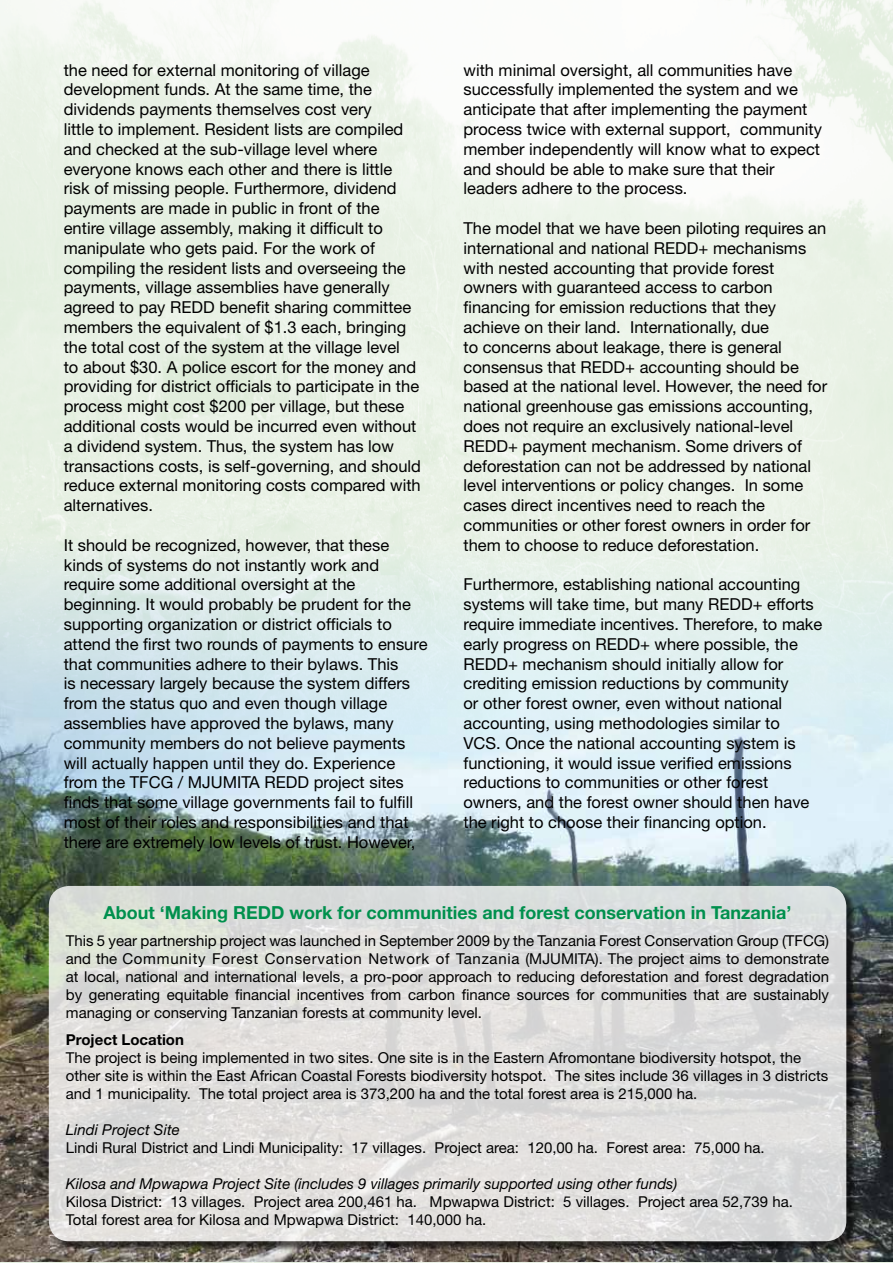
<style>
.page{position:relative;width:893px;height:1263px;background:#fff}
.page>*{position:absolute;margin:0;border:0;box-sizing:border-box;transform-origin:0 0}
.t1{font:700 18px "Helvetica Neue LT Std";color:#00904d}
.t2{font:16.5px/19.8px "Helvetica Neue LT Std";color:#000}
.t3{font:15px/18px "Helvetica Neue LT Std";color:#000}
.t4{font:italic 15px "Helvetica Neue LT Std";color:#000}
.t5{font:700 15px "Helvetica Neue LT Std";color:#000}
</style>
<div class="page">
<img style="left:0;top:0;width:893px;height:1263px">
<img style="left:0;top:510px;width:893px;height:751px">
<div style="left:50px;top:887px;width:807px;height:365px;background:#000;opacity:.75"></div>
<div style="left:51px;top:888px;width:793px;height:351px;background:#dfdfdd;border-radius:18px"></div>
<div style="left:49px;top:886px;width:797px;height:355px;border:4px solid #fff;border-radius:18px"></div>
<p class="t2" style="left:64px;top:60px;width:359px">the need for external monitoring of village development funds. At the same time, the dividends payments themselves cost very<br>little to implement. Resident lists are compiled and checked at the sub-village level where everyone knows each other and there is little risk of missing people. Furthermore, dividend payments are made in public in front of the entire village assembly, making it difficult to manipulate who gets paid. For the work of compiling the resident lists and overseeing the payments, village assemblies have generally agreed to pay REDD benefit sharing committee members the equivalent of $1.3 each, bringing the total cost of the system at the village level<br>to about $30. A police escort for the money and providing for district officials to participate in the process might cost $200 per village, but these additional costs would be incurred even without a dividend system. Thus, the system has low transactions costs, is self-governing, and should reduce external monitoring costs compared with alternatives.</p>
<p class="t2" style="left:64px;top:535px;width:365px">It should be recognized, however, that these kinds of systems do not instantly work and require some additional oversight at the beginning. It would probably be prudent for the supporting organization or district officials to attend the first two rounds of payments to ensure that communities adhere to their bylaws. This<br>is necessary largely because the system differs from the status quo and even though village assemblies have approved the bylaws, many community members do not believe payments will actually happen until they do. Experience from the TFCG / MJUMITA REDD project sites finds that some village governments fail to fulfill most of their roles and responsibilities and that there are extremely low levels of trust. However,</p>
<p class="t2" style="left:463px;top:60px;width:360px">with minimal oversight, all communities have successfully implemented the system and we anticipate that after implementing the payment process twice with external support, community member independently will know what to expect and should be able to make sure that their leaders adhere to the process.</p>
<p class="t2" style="left:463px;top:218px;width:365px">The model that we have been piloting requires an international and national REDD+ mechanisms with nested accounting that provide forest owners with guaranteed access to carbon financing for emission reductions that they achieve on their land. Internationally, due<br>to concerns about leakage, there is general consensus that REDD+ accounting should be based at the national level. However, the need for national greenhouse gas emissions accounting, does not require an exclusively national-level REDD+ payment mechanism. Some drivers of deforestation can not be addressed by national level interventions or policy changes. In some cases direct incentives need to reach the communities or other forest owners in order for them to choose to reduce deforestation.</p>
<p class="t2" style="left:463px;top:574px;width:360px">Furthermore, establishing national accounting systems will take time, but many REDD+ efforts require immediate incentives. Therefore, to make early progress on REDD+ where possible, the REDD+ mechanism should initially allow for crediting emission reductions by community<br>or other forest owner, even without national accounting, using methodologies similar to<br>VCS. Once the national accounting system is functioning, it would issue verified emissions reductions to communities or other forest owners, and the forest owner should then have the right to choose their financing option.</p>
<p class="t1" style="left:104px;top:902px;width:689px">About ‘Making REDD work for communities and forest conservation in Tanzania’</p>
<p class="t3" style="left:66px;top:932px;width:765px;text-align:justify">This 5 year partnership project was launched in September 2009 by the Tanzania Forest Conservation Group (TFCG) and the Community Forest Conservation Network of Tanzania (MJUMITA). The project aims to demonstrate at local, national and international levels, a pro-poor approach to reducing deforestation and forest degradation by generating equitable financial incentives from carbon finance sources for communities that are sustainably managing or conserving Tanzanian forests at community level.</p>
<p class="t5" style="left:66px;top:1031px;width:120px">Project Location</p>
<p class="t3" style="left:66px;top:1049px;width:764px">The project is being implemented in two sites. One site is in the Eastern Afromontane biodiversity hotspot, the other site is within the East African Coastal Forests biodiversity hotspot. The sites include 36 villages in 3 districts and 1 municipality. The total project area is 373,200 ha and the total forest area is 215,000 ha.</p>
<p class="t4" style="left:66px;top:1121px;width:115px">Lindi Project Site</p>
<p class="t3" style="left:66px;top:1139px;width:700px">Lindi Rural District and Lindi Municipality: 17 villages. Project area: 120,00 ha. Forest area: 75,000 ha.</p>
<p class="t4" style="left:66px;top:1175px;width:613px">Kilosa and Mpwapwa Project Site (includes 9 villages primarily supported using other funds)</p>
<p class="t3" style="left:66px;top:1193px;width:729px">Kilosa District: 13 villages. Project area 200,461 ha. Mpwapwa District: 5 villages. Project area 52,739 ha.<br>Total forest area for Kilosa and Mpwapwa District: 140,000 ha.</p>
</div>
